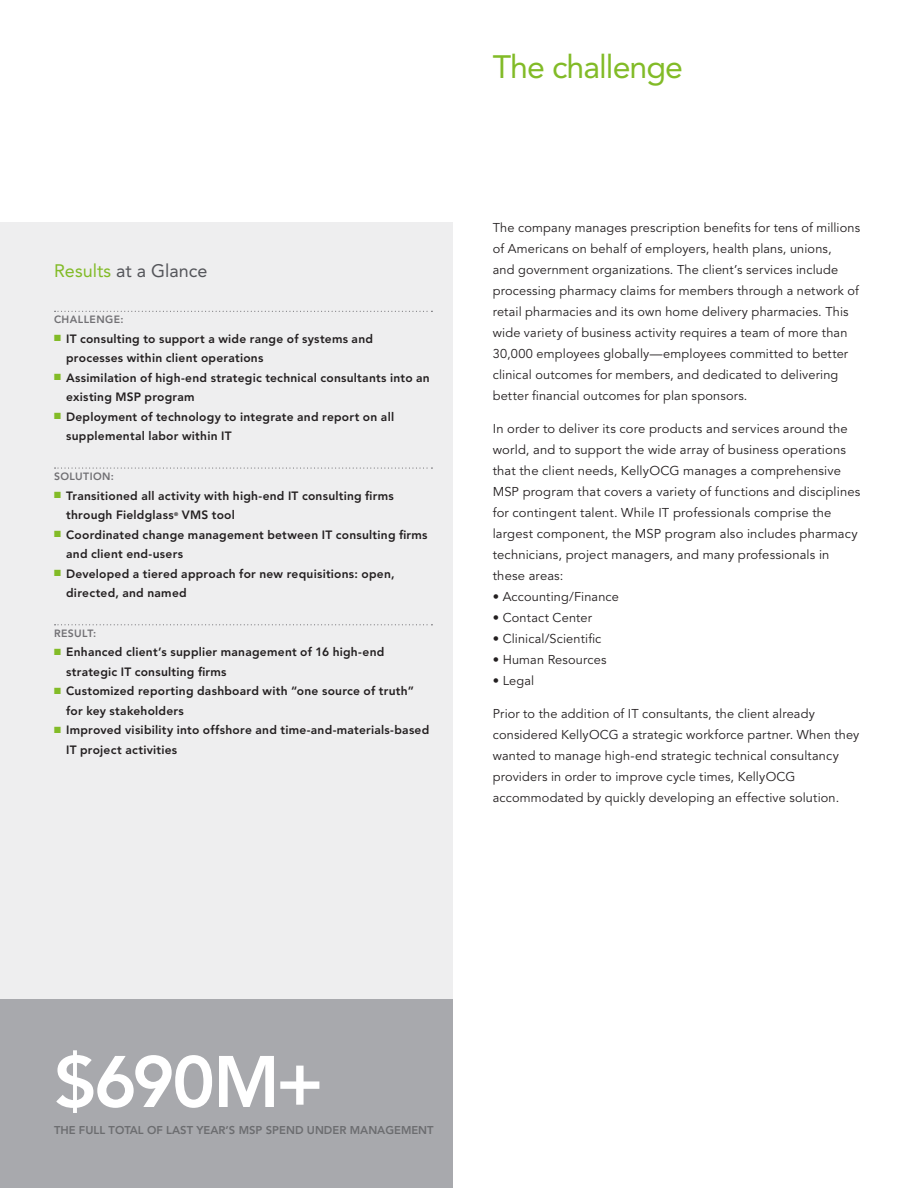
<style>
.page{position:relative;width:918px;height:1188px;background:#fff}
.page>*{position:absolute;margin:0;border:0;box-sizing:border-box;transform-origin:0 0}
.t1{font:800 72.15px "Avenir LT Std";color:#fff}
.t2{font:32.1px "Avenir LT Std";letter-spacing:-.03em;color:#82bb27}
.List_Body_No_Space_8{font:18px "Avenir LT Std";color:#54555a}
.List_Body{font:12.75px/21px "Avenir LT Std";letter-spacing:.01em;color:#231f20}
.List_Sub_Subhead{font:800 12px/19.5px "Avenir LT Std";letter-spacing:.02em;color:#231f20}
.t3{font:800 11.25px "Avenir LT Std";color:#6c6d70}
.List_Body_No_Space_8-2{font:800 10.5px "Avenir LT Std";letter-spacing:.04em;color:#717074}
.List_Sub_Subhead-2{font:800 5.25px "Avenir LT Std";color:#231f20}
.s1{color:#82bb27}
</style>
<div class="page">
<div style="left:0;top:223px;width:452px;height:776px;background:#eeeeef"></div>
<svg style="left:55px;top:311px;width:377px;height:1px"></svg>
<svg style="left:55px;top:468px;width:377px;height:1px"></svg>
<svg style="left:55px;top:624px;width:377px;height:1px"></svg>
<div style="left:0;top:999px;width:452px;height:189px;background:#a8a9ad"></div>
<p class="List_Body_No_Space_8" style="left:54px;top:260px;width:155px"><span class="s1">Results</span> at a Glance</p>
<p class="List_Body_No_Space_8-2" style="left:54px;top:313px;width:71px">CHALLENGE:</p>
<p class="List_Sub_Subhead" style="left:66px;top:329px;width:308px;text-indent:-12px"><span class="s1">■</span> IT consulting to support a wide range of systems and processes within client operations</p>
<p class="List_Sub_Subhead" style="left:66px;top:368px;width:365px;text-indent:-12px"><span class="s1">■</span> Assimilation of high-end strategic technical consultants into an existing MSP program</p>
<p class="List_Sub_Subhead" style="left:66px;top:407px;width:329px;text-indent:-12px"><span class="s1">■</span> Deployment of technology to integrate and report on all supplemental labor within IT</p>
<p class="List_Body_No_Space_8-2" style="left:54px;top:470px;width:61px">SOLUTION:</p>
<p class="List_Sub_Subhead" style="left:66px;top:486px;width:329px;text-indent:-12px"><span class="s1">■</span> Transitioned all activity with high-end IT consulting firms through Fieldglass</p>
<p class="List_Sub_Subhead-2" style="left:174px;top:511px;width:6px">®</p>
<p class="List_Sub_Subhead" style="left:182px;top:505px;width:54px">VMS tool</p>
<p class="List_Sub_Subhead" style="left:66px;top:525px;width:363px;text-indent:-12px"><span class="s1">■</span> Coordinated change management between IT consulting firms and client end-users</p>
<p class="List_Sub_Subhead" style="left:66px;top:564px;width:330px;text-indent:-12px"><span class="s1">■</span> Developed a tiered approach for new requisitions: open, directed, and named</p>
<p class="List_Body_No_Space_8-2" style="left:54px;top:627px;width:44px">RESULT:</p>
<p class="List_Sub_Subhead" style="left:66px;top:642px;width:320px;text-indent:-12px"><span class="s1">■</span> Enhanced client’s supplier management of 16 high-end strategic IT consulting firms</p>
<p class="List_Sub_Subhead" style="left:66px;top:681px;width:349px;text-indent:-12px"><span class="s1">■</span> Customized reporting dashboard with “one source of truth” for key stakeholders</p>
<p class="List_Sub_Subhead" style="left:66px;top:720px;width:365px;text-indent:-12px"><span class="s1">■</span> Improved visibility into offshore and time-and-materials-based<br>IT project activities</p>
<p class="t2" style="left:493px;top:49px;width:192px">The challenge</p>
<p class="List_Body" style="left:493px;top:218px;width:369px">The company manages prescription benefits for tens of millions of Americans on behalf of employers, health plans, unions,<br>and government organizations. The client’s services include processing pharmacy claims for members through a network of retail pharmacies and its own home delivery pharmacies. This wide variety of business activity requires a team of more than 30,000 employees globally—employees committed to better clinical outcomes for members, and dedicated to delivering better financial outcomes for plan sponsors.</p>
<p class="List_Body" style="left:493px;top:419px;width:369px">In order to deliver its core products and services around the world, and to support the wide array of business operations that the client needs, KellyOCG manages a comprehensive MSP program that covers a variety of functions and disciplines for contingent talent. While IT professionals comprise the largest component, the MSP program also includes pharmacy technicians, project managers, and many professionals in these areas:</p>
<p class="List_Body" style="left:493px;top:587px;width:128px">• Accounting/Finance</p>
<p class="List_Body" style="left:493px;top:608px;width:101px">• Contact Center</p>
<p class="List_Body" style="left:493px;top:629px;width:110px">• Clinical/Scientific</p>
<p class="List_Body" style="left:493px;top:650px;width:115px">• Human Resources</p>
<p class="List_Body" style="left:493px;top:671px;width:43px">• Legal</p>
<p class="List_Body" style="left:493px;top:704px;width:368px">Prior to the addition of IT consultants, the client already considered KellyOCG a strategic workforce partner. When they wanted to manage high-end strategic technical consultancy providers in order to improve cycle times, KellyOCG accommodated by quickly developing an effective solution.</p>
<p class="t1" style="left:54px;top:1039px;width:271px">$690M+</p>
<p class="t3" style="left:54px;top:1123px;width:381px">THE FULL TOTAL OF LAST YEAR’S MSP SPEND UNDER MANAGEMENT</p>
</div>
